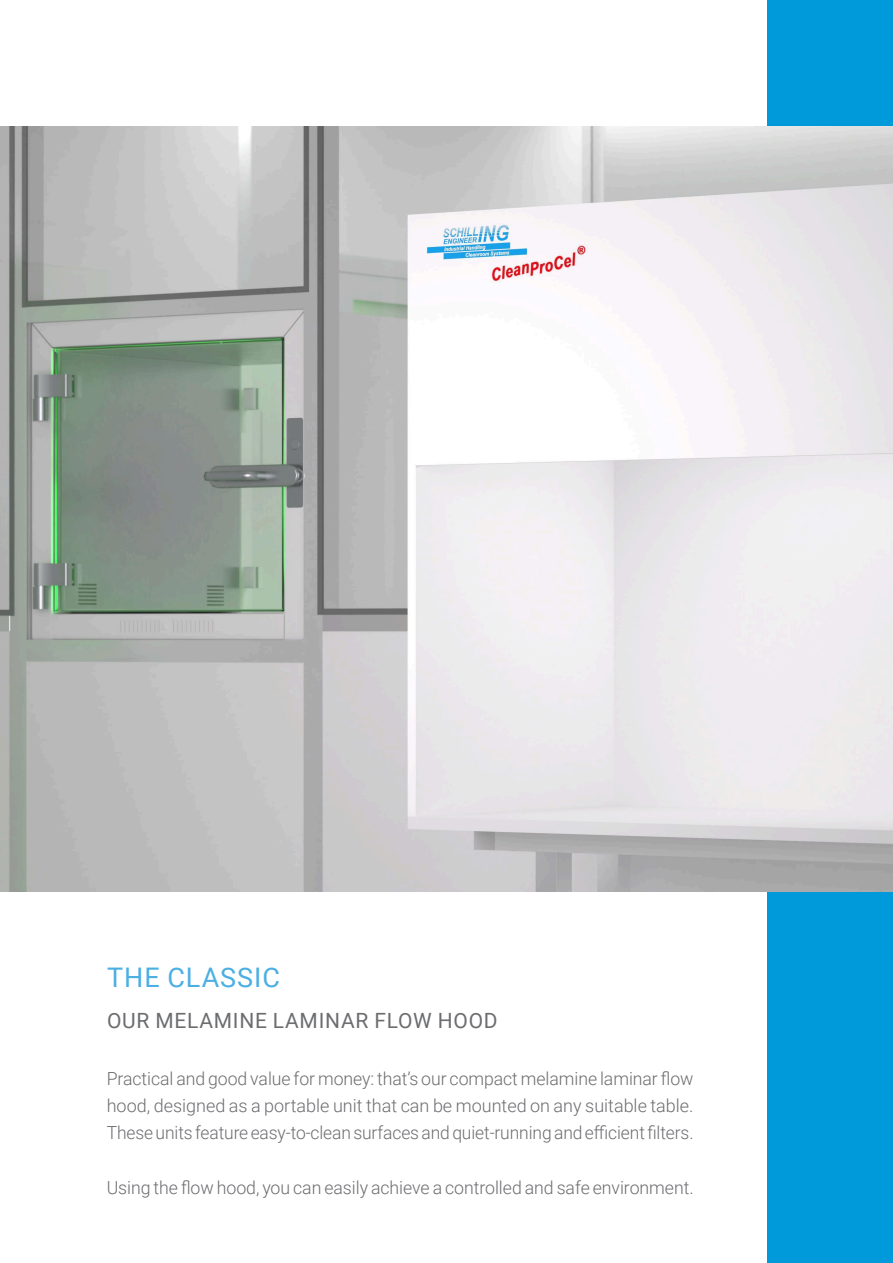
<style>
.page{position:relative;width:893px;height:1263px;background:#fff}
.page>*{position:absolute;margin:0;border:0;box-sizing:border-box;transform-origin:0 0}
.t1{font:27px "Roboto";letter-spacing:.035em;color:#4bafe3}
.t2{font:21px "Roboto";letter-spacing:.035em;color:#6c6d70}
.t3{font:300 18px/27px "Roboto";letter-spacing:-.005em;color:#6c6d70;text-align:justify}
</style>
<div class="page">
<div style="left:768px;top:0;width:125px;height:1263px;background:#0099da"></div>
<img style="left:0;top:127px;width:893px;height:765px">
<h1 class="t1" style="left:107px;top:958px;width:174px">THE CLASSIC</h1>
<p class="t2" style="left:107px;top:1005px;width:392px">OUR MELAMINE LAMINAR FLOW HOOD</p>
<p class="t3" style="left:107px;top:1065px;width:588px">Practical and good value for money: that’s our compact melamine laminar flow hood, designed as a portable unit that can be mounted on any suitable table.<br>These units feature easy-to-clean surfaces and quiet-running and efficient filters.</p>
<p class="t3" style="left:107px;top:1173px;width:588px">Using the flow hood, you can easily achieve a controlled and safe environment.</p>
</div>
